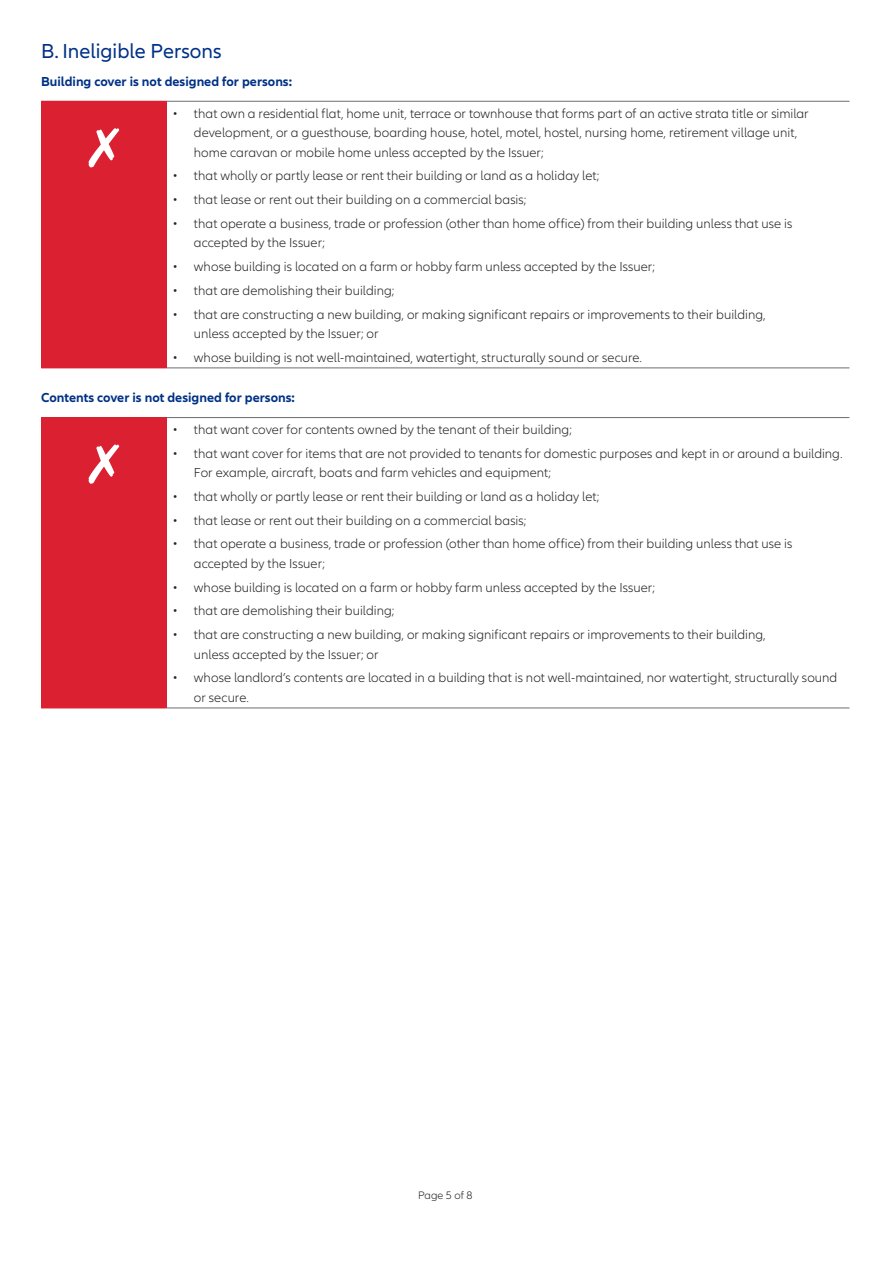
<style>
.page{position:relative;width:892px;height:1262px;background:#fff}
.page>*{position:absolute;margin:0;border:0;box-sizing:border-box;transform-origin:0 0}
.t1{font:21px "Allianz Neo";color:#003186}
.t2{font:300 13.5px/19.5px "Allianz Neo";color:#231f20}
.t3{font:700 13.5px "Allianz Neo";color:#003186}
.t4{font:300 11.25px "Allianz Neo";color:#231f20}
</style>
<div class="page">
<div style="left:41px;top:101px;width:126px;height:267px;background:#da2031"></div>
<hr style="left:167px;top:368px;width:682px;height:1px;background:#6c6d70">
<hr style="left:167px;top:101px;width:682px;height:1px;background:#6c6d70">
<hr style="left:41px;top:368px;width:126px;height:1px;background:#da2031">
<div style="left:41px;top:417px;width:126px;height:291px;background:#da2031"></div>
<hr style="left:167px;top:708px;width:682px;height:1px;background:#6c6d70">
<hr style="left:167px;top:417px;width:682px;height:1px;background:#6c6d70">
<hr style="left:41px;top:708px;width:126px;height:1px;background:#da2031">
<h1 class="t1" style="left:41px;top:39px;width:182px">B. Ineligible Persons</h1>
<p class="t3" style="left:41px;top:74px;width:252px">Building cover is not designed for persons:</p>
<p class="t2" style="left:194px;top:104px;width:616px;text-indent:-21px">• that own a residential flat, home unit, terrace or townhouse that forms part of an active strata title or similar development, or a guesthouse, boarding house, hotel, motel, hostel, nursing home, retirement village unit, home caravan or mobile home unless accepted by the Issuer;</p>
<p class="t2" style="left:173px;top:166px;width:428px">• that wholly or partly lease or rent their building or land as a holiday let;</p>
<p class="t2" style="left:173px;top:190px;width:355px">• that lease or rent out their building on a commercial basis;</p>
<p class="t2" style="left:194px;top:214px;width:600px;text-indent:-21px">• that operate a business, trade or profession (other than home office) from their building unless that use is accepted by the Issuer;</p>
<p class="t2" style="left:173px;top:257px;width:484px">• whose building is located on a farm or hobby farm unless accepted by the Issuer;</p>
<p class="t2" style="left:173px;top:281px;width:223px">• that are demolishing their building;</p>
<p class="t2" style="left:194px;top:305px;width:573px;text-indent:-21px">• that are constructing a new building, or making significant repairs or improvements to their building, unless accepted by the Issuer; or</p>
<p class="t2" style="left:173px;top:348px;width:471px">• whose building is not well-maintained, watertight, structurally sound or secure.</p>
<p class="t3" style="left:41px;top:390px;width:255px">Contents cover is not designed for persons:</p>
<p class="t2" style="left:173px;top:420px;width:401px">• that want cover for contents owned by the tenant of their building;</p>
<p class="t2" style="left:194px;top:444px;width:650px;text-indent:-21px">• that want cover for items that are not provided to tenants for domestic purposes and kept in or around a building.<br>For example, aircraft, boats and farm vehicles and equipment;</p>
<p class="t2" style="left:173px;top:487px;width:428px">• that wholly or partly lease or rent their building or land as a holiday let;</p>
<p class="t2" style="left:173px;top:511px;width:355px">• that lease or rent out their building on a commercial basis;</p>
<p class="t2" style="left:194px;top:534px;width:600px;text-indent:-21px">• that operate a business, trade or profession (other than home office) from their building unless that use is accepted by the Issuer;</p>
<p class="t2" style="left:173px;top:578px;width:484px">• whose building is located on a farm or hobby farm unless accepted by the Issuer;</p>
<p class="t2" style="left:173px;top:601px;width:223px">• that are demolishing their building;</p>
<p class="t2" style="left:194px;top:625px;width:573px;text-indent:-21px">• that are constructing a new building, or making significant repairs or improvements to their building, unless accepted by the Issuer; or</p>
<p class="t2" style="left:194px;top:668px;width:645px;text-indent:-21px">• whose landlord’s contents are located in a building that is not well-maintained, nor watertight, structurally sound or secure.</p>
<p class="t4" style="left:418px;top:1189px;width:56px">Page 5 of 8</p>
</div>
